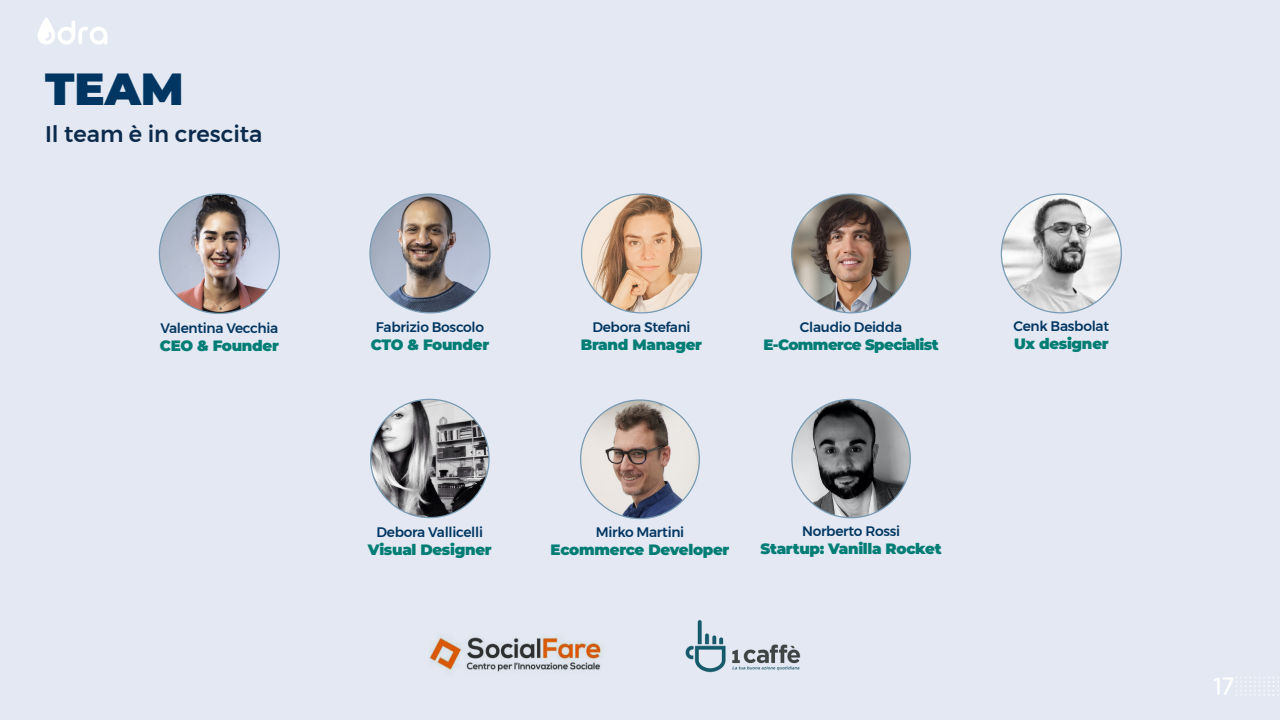
<style>
.page{position:relative;width:1280px;height:720px;background:#e3e8f2}
.page>*{position:absolute;margin:0;border:0;box-sizing:border-box;transform-origin:0 0}
.t1{font:900 45px "Montserrat";color:#013662}
.t2{font:500 22.5px "Gontserrat";color:#0c2a4c}
.t3{font:700 22.5px "Comfortaa";color:#fff}
.t4{font:900 15px "Montserrat";letter-spacing:-.02em;color:#007d75}
.t5{font:900 15px "Montserrat";letter-spacing:-.04em;color:#007d75}
.t6{font:500 13.75px "Gontserrat";letter-spacing:-.02em;color:#013662}
</style>
<div class="page">
<svg style="left:37px;top:17px;width:70px;height:28px"></svg>
<img style="left:370px;top:194px;width:120px;height:119px;border-radius:59px">
<img style="left:582px;top:194px;width:119px;height:119px;border-radius:59px">
<img style="left:792px;top:194px;width:118px;height:119px;border-radius:59px">
<svg style="left:1236px;top:677px;width:43px;height:19px"></svg>
<img style="left:429px;top:634px;width:174px;height:40px">
<img style="left:685px;top:619px;width:116px;height:54px">
<img style="left:159px;top:194px;width:120px;height:119px;border-radius:60px">
<img style="left:581px;top:400px;width:118px;height:119px;border-radius:59px">
<img style="left:792px;top:399px;width:118px;height:119px;border-radius:59px">
<img style="left:1001px;top:194px;width:120px;height:119px;border-radius:59px">
<img style="left:371px;top:399px;width:118px;height:119px;border-radius:59px">
<p class="t1" style="left:45px;top:59px;width:140px">TEAM</p>
<p class="t2" style="left:45px;top:116px;width:219px">Il team è in crescita</p>
<p class="t6" style="left:160px;top:317px;width:120px">Valentina Vecchia</p>
<p class="t4" style="left:160px;top:336px;width:121px">CEO &amp; Founder</p>
<p class="t6" style="left:376px;top:317px;width:110px">Fabrizio Boscolo</p>
<p class="t4" style="left:371px;top:335px;width:120px">CTO &amp; Founder</p>
<p class="t6" style="left:592px;top:317px;width:100px">Debora Stefani</p>
<p class="t4" style="left:581px;top:335px;width:123px">Brand Manager</p>
<p class="t6" style="left:800px;top:317px;width:104px">Claudio Deidda</p>
<p class="t5" style="left:764px;top:335px;width:177px">E-Commerce Specialist</p>
<p class="t6" style="left:377px;top:521px;width:108px">Debora Vallicelli</p>
<p class="t4" style="left:368px;top:539px;width:126px">Visual Designer</p>
<p class="t6" style="left:596px;top:521px;width:90px">Mirko Martini</p>
<p class="t4" style="left:551px;top:539px;width:180px">Ecommerce Developer</p>
<p class="t6" style="left:802px;top:520px;width:99px">Norberto Rossi</p>
<p class="t4" style="left:761px;top:539px;width:183px">Startup: Vanilla Rocket</p>
<p class="t6" style="left:1014px;top:315px;width:97px">Cenk Basbolat</p>
<p class="t4" style="left:1014px;top:333px;width:96px">Ux designer</p>
<p class="t3" style="left:1213px;top:666px;width:23px">17</p>
</div>
